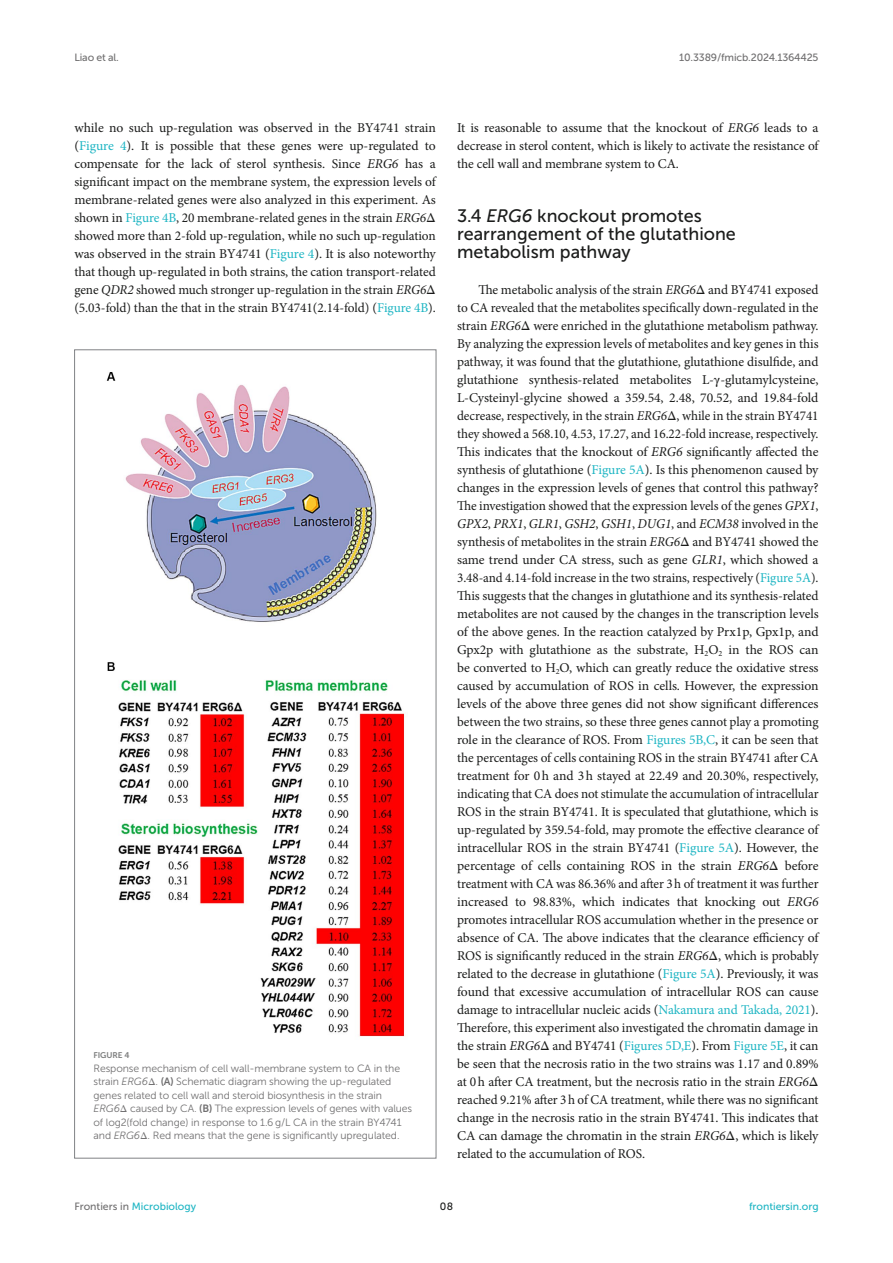
<style>
.page{position:relative;width:893px;height:1263px;background:#fff}
.page>*{position:absolute;margin:0;border:0;box-sizing:border-box;transform-origin:0 0}
.HEAD_2{font:18px/18px "Museo Sans 500";color:#1b1c1b}
.TEXT_FLUSH{font:13.5px/18px "Minion Pro";letter-spacing:-.005em;color:#1b1c1b;text-align:justify}
.TEXT{font:13.5px/18px "Minion Pro";letter-spacing:-.005em;color:#1b1c1b;text-align:justify}
.FIG_LEG{font:10.5px/13.5px "Museo Sans 300";letter-spacing:-.01em;color:#706f70}
.t1{font:10.5px "Museo Sans 500";color:#1db5c3}
.t2{font:10.5px "Museo Sans 500";letter-spacing:-.015em;color:#706f70}
.t3{font:10.5px "Museo Sans 500";color:#1b1c1b}
.FIG_HD{font:8.25px "Museo Sans 700";letter-spacing:-.01em;color:#7e7f7f}
.s1{color:#1db5c3}
.s2{font-style:italic}
.s3{font-family:"STIX General"}
.s4{font-family:"Museo Sans 700"}
.s5{color:#706f70}
</style>
<div class="page">
<img style="left:106px;top:372px;width:302px;height:665px">
<p class="t2" style="left:74px;top:51px;width:46px">Liao et al.</p>
<p class="t2" style="left:679px;top:51px;width:141px">10.3389/fmicb.2024.1364425</p>
<p class="TEXT" style="left:74px;top:119px;width:363px">while no such up-regulation was observed in the BY4741 strain (<span class="s1">Figure 4</span>). It is possible that these genes were up-regulated to compensate for the lack of sterol synthesis. Since <span class="s2">ERG6</span> has a significant impact on the membrane system, the expression levels of membrane-related genes were also analyzed in this experiment. As shown in <span class="s1">Figure 4B</span>, 20 membrane-related genes in the strain <span class="s2">ERG6</span><span class="s3">Δ </span>showed more than 2-fold up-regulation, while no such up-regulation was observed in the strain BY4741 (<span class="s1">Figure 4</span>). It is also noteworthy that though up-regulated in both strains, the cation transport-related gene <span class="s2">QDR2</span> showed much stronger up-regulation in the strain <span class="s2">ERG6</span><span class="s3">Δ </span>(5.03-fold) than the that in the strain BY4741(2.14-fold) (<span class="s1">Figure 4B</span>).</p>
<p class="TEXT" style="left:457px;top:119px;width:363px">It is reasonable to assume that the knockout of <span class="s2">ERG6</span> leads to a decrease in sterol content, which is likely to activate the resistance of the cell wall and membrane system to CA.</p>
<p class="HEAD_2" style="left:457px;top:207px;width:280px">3.4 <span class="s2">ERG6</span> knockout promotes rearrangement of the glutathione metabolism pathway</p>
<p class="TEXT_FLUSH" style="left:457px;top:281px;width:363px;text-indent:21px">The metabolic analysis of the strain <span class="s2">ERG6</span><span class="s3">Δ</span> and BY4741 exposed to CA revealed that the metabolites specifically down-regulated in the strain <span class="s2">ERG6</span><span class="s3">Δ</span> were enriched in the glutathione metabolism pathway.<br>By analyzing the expression levels of metabolites and key genes in this pathway, it was found that the glutathione, glutathione disulfide, and glutathione synthesis-related metabolites L-<span class="s3">γ</span>-glutamylcysteine, L-Cysteinyl-glycine showed a 359.54, 2.48, 70.52, and 19.84-fold decrease, respectively, in the strain <span class="s2">ERG6</span><span class="s3">Δ</span>, while in the strain BY4741 they showed a 568.10, 4.53, 17.27, and 16.22-fold increase, respectively.<br>This indicates that the knockout of <span class="s2">ERG6</span> significantly affected the synthesis of glutathione (<span class="s1">Figure 5A</span>). Is this phenomenon caused by changes in the expression levels of genes that control this pathway?<br>The investigation showed that the expression levels of the genes <span class="s2">GPX1</span>, <span class="s2">GPX2</span>, <span class="s2">PRX1</span>, <span class="s2">GLR1</span>, <span class="s2">GSH2</span>, <span class="s2">GSH1</span>, <span class="s2">DUG1</span>, and <span class="s2">ECM38</span> involved in the synthesis of metabolites in the strain <span class="s2">ERG6</span><span class="s3">Δ</span> and BY4741 showed the same trend under CA stress, such as gene <span class="s2">GLR1</span>, which showed a 3.48-and 4.14-fold increase in the two strains, respectively (<span class="s1">Figure 5A</span>).<br>This suggests that the changes in glutathione and its synthesis-related metabolites are not caused by the changes in the transcription levels of the above genes. In the reaction catalyzed by Prx1p, Gpx1p, and Gpx2p with glutathione as the substrate, H<sub>2</sub>O<sub>2</sub> in the ROS can be converted to H<sub>2</sub>O, which can greatly reduce the oxidative stress caused by accumulation of ROS in cells. However, the expression levels of the above three genes did not show significant differences between the two strains, so these three genes cannot play a promoting role in the clearance of ROS. From <span class="s1">Figures 5B,C</span>, it can be seen that the percentages of cells containing ROS in the strain BY4741 after CA treatment for 0h and 3h stayed at 22.49 and 20.30%, respectively, indicating that CA does not stimulate the accumulation of intracellular ROS in the strain BY4741. It is speculated that glutathione, which is up-regulated by 359.54-fold, may promote the effective clearance of intracellular ROS in the strain BY4741 (<span class="s1">Figure 5A</span>). However, the percentage of cells containing ROS in the strain <span class="s2">ERG6</span><span class="s3">Δ</span> before treatment with CA was 86.36% and after 3h of treatment it was further increased to 98.83%, which indicates that knocking out <span class="s2">ERG6 </span>promotes intracellular ROS accumulation whether in the presence or absence of CA. The above indicates that the clearance efficiency of ROS is significantly reduced in the strain <span class="s2">ERG6</span><span class="s3">Δ</span>, which is probably related to the decrease in glutathione (<span class="s1">Figure 5A</span>). Previously, it was found that excessive accumulation of intracellular ROS can cause damage to intracellular nucleic acids (<span class="s1">Nakamura and Takada, 2021</span>).<br>Therefore, this experiment also investigated the chromatin damage in the strain <span class="s2">ERG6</span><span class="s3">Δ</span> and BY4741 (<span class="s1">Figures 5D,E</span>). From <span class="s1">Figure 5E</span>, it can be seen that the necrosis ratio in the two strains was 1.17 and 0.89% at 0h after CA treatment, but the necrosis ratio in the strain <span class="s2">ERG6</span><span class="s3">Δ </span>reached 9.21% after 3h of CA treatment, while there was no significant change in the necrosis ratio in the strain BY4741. This indicates that CA can damage the chromatin in the strain <span class="s2">ERG6</span><span class="s3">Δ</span>, which is likely related to the accumulation of ROS.</p>
<p class="FIG_HD" style="left:94px;top:1051px;width:37px">FIGURE 4</p>
<p class="FIG_LEG" style="left:94px;top:1061px;width:320px">Response mechanism of cell wall-membrane system to CA in the strain <span class="s2">ERG6</span><span class="s3">Δ</span>. <span class="s4">(A)</span> Schematic diagram showing the up-regulated genes related to cell wall and steroid biosynthesis in the strain <span class="s2">ERG6</span><span class="s3">Δ</span> caused by CA. <span class="s4">(B)</span> The expression levels of genes with values of log2(fold change) in response to 1.6 g/L CA in the strain BY4741 and <span class="s2">ERG6</span><span class="s3">Δ</span>. Red means that the gene is significantly upregulated.</p>
<p class="t1" style="left:74px;top:1200px;width:123px"><span class="s5">Frontiers in</span> Microbiology</p>
<p class="t3" style="left:440px;top:1200px;width:15px">08</p>
<p class="t1" style="left:749px;top:1200px;width:71px">frontiersin.org</p>
</div>
